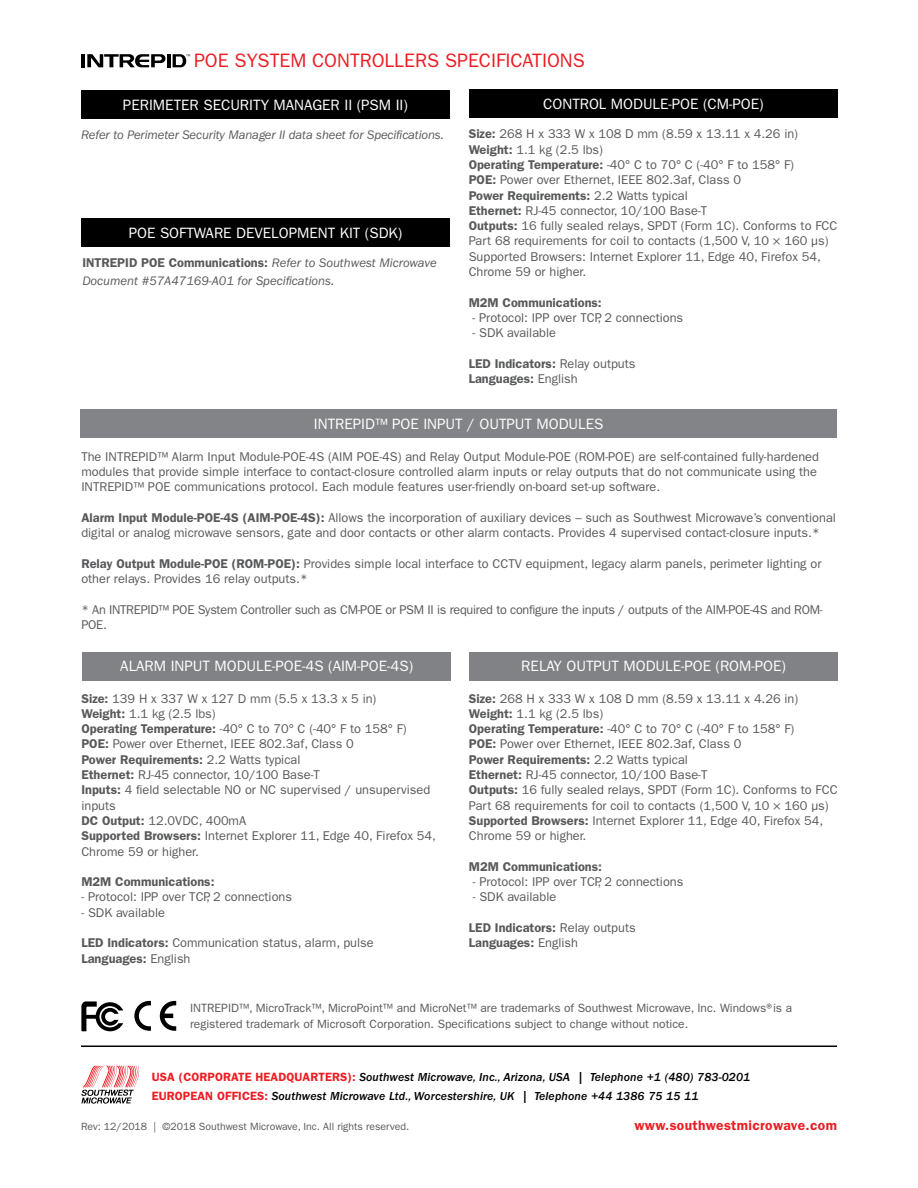
<style>
.page{position:relative;width:918px;height:1188px;background:#fff}
.page>*{position:absolute;margin:0;border:0;box-sizing:border-box;transform-origin:0 0}
.t1{font:19.5px "ITC Franklin Gothic Std";color:#ed1d24}
.t2{font:15px "ITC Franklin Gothic Std";color:#fff}
.t3{font:600 13.8px "ITC Franklin Gothic Std";letter-spacing:.025em;color:#ed1d24}
.t4{font:12.75px/15.3px "ITC Franklin Gothic Std";color:#58595b}
.t5{font:italic 12.75px/18px "ITC Franklin Gothic Std";letter-spacing:-.01em;color:#58595b}
.t6{font:600 12.75px/15.3px "ITC Franklin Gothic Std";color:#58595b}
.t7{font:12.75px/15.3px "ITC Franklin Gothic Std";letter-spacing:-.02em;color:#58595b}
.t8{font:12px/16.5px "ITC Franklin Gothic Std";color:#58595b}
.t9{font:12px/19.5px "ITC Franklin Gothic Std Med It";letter-spacing:.01em;color:#000}
.t10{font:10.5px "ITC Franklin Gothic Std";color:#58595b}
.s1{font-weight:600}
.s2{font-weight:400}
.s3{font-weight:600;font-style:normal}
.s4{font-family:"ITC Franklin Gothic Std";font-weight:600;color:#ed1d24}
</style>
<div class="page">
<div style="left:81px;top:91px;width:369px;height:28px;background:#000"></div>
<div style="left:469px;top:652px;width:369px;height:28px;background:#808285"></div>
<div style="left:81px;top:218px;width:369px;height:29px;background:#000"></div>
<div style="left:469px;top:90px;width:369px;height:28px;background:#000"></div>
<div style="left:82px;top:652px;width:369px;height:28px;background:#808285"></div>
<svg style="left:160px;top:1001px;width:16px;height:30px"></svg>
<svg style="left:134px;top:1001px;width:17px;height:30px"></svg>
<svg style="left:81px;top:1001px;width:42px;height:30px"></svg>
<div style="left:81px;top:410px;width:756px;height:28px;background:#828487"></div>
<hr style="left:81px;top:54px;width:4px;height:13px;background:#000">
<svg style="left:87px;top:54px;width:103px;height:13px"></svg>
<hr style="left:81px;top:1046px;width:756px;height:1px;background:#000">
<svg style="left:81px;top:1066px;width:58px;height:38px"></svg>
<h1 class="t1" style="left:194px;top:50px;width:392px">POE SYSTEM CONTROLLERS SPECIFICATIONS</h1>
<p class="t2" style="left:123px;top:96px;width:287px">PERIMETER SECURITY MANAGER II (PSM II)</p>
<p class="t2" style="left:543px;top:95px;width:222px">CONTROL MODULE-POE (CM-POE)</p>
<p class="t5" style="left:81px;top:126px;width:364px">Refer to Perimeter Security Manager II data sheet for Specifications.</p>
<p class="t4" style="left:469px;top:127px;width:370px"><span class="s1">Size:</span> 268 H x 333 W x 108 D mm (8.59 x 13.11 x 4.26 in)<br><span class="s1">Weight:</span> 1.1 kg (2.5 lbs)<br><span class="s1">Operating Temperature:</span> -40° C to 70° C (-40° F to 158° F)<br><span class="s1">POE:</span> Power over Ethernet, IEEE 802.3af, Class 0<br><span class="s1">Power Requirements:</span> 2.2 Watts typical<br><span class="s1">Ethernet:</span> RJ-45 connector, 10/100 Base-T<br><span class="s1">Outputs:</span> 16 fully sealed relays, SPDT (Form 1C). Conforms to FCC Part 68 requirements for coil to contacts (1,500 V, 10 × 160 μs)<br>Supported Browsers: Internet Explorer 11, Edge 40, Firefox 54, Chrome 59 or higher.</p>
<p class="t6" style="left:469px;top:295px;width:135px">M2M Communications:</p>
<p class="t4" style="left:473px;top:310px;width:212px">- Protocol: IPP over TCP, 2 connections</p>
<p class="t4" style="left:473px;top:325px;width:85px">- SDK available</p>
<p class="t6" style="left:469px;top:356px;width:168px">LED Indicators: <span class="s2">Relay outputs<br></span>Languages: <span class="s2">English</span></p>
<p class="t2" style="left:129px;top:224px;width:275px">POE SOFTWARE DEVELOPMENT KIT (SDK)</p>
<p class="t5" style="left:82px;top:254px;width:356px"><span class="s3">INTREPID POE Communications:</span> Refer to Southwest Microwave<br>Document #57A47169-A01 for Specifications.</p>
<p class="t2" style="left:314px;top:415px;width:291px">INTREPID™ POE INPUT / OUTPUT MODULES</p>
<p class="t4" style="left:81px;top:449px;width:739px">The INTREPID™ Alarm Input Module-POE-4S (AIM POE-4S) and Relay Output Module-POE (ROM-POE) are self-contained fully-hardened modules that provide simple interface to contact-closure controlled alarm inputs or relay outputs that do not communicate using the<br>INTREPID™ POE communications protocol. Each module features user-friendly on-board set-up software.</p>
<p class="t4" style="left:81px;top:510px;width:756px"><span class="s1">Alarm Input Module-POE-4S (AIM-POE-4S):</span> Allows the incorporation of auxiliary devices – such as Southwest Microwave’s conventional digital or analog microwave sensors, gate and door contacts or other alarm contacts. Provides 4 supervised contact-closure inputs.*</p>
<p class="t4" style="left:81px;top:556px;width:742px"><span class="s1">Relay Output Module-POE (ROM-POE):</span> Provides simple local interface to CCTV equipment, legacy alarm panels, perimeter lighting or other relays. Provides 16 relay outputs.*</p>
<p class="t7" style="left:81px;top:602px;width:743px">* An INTREPID™ POE System Controller such as CM-POE or PSM II is required to configure the inputs / outputs of the AIM-POE-4S and ROM-<br>POE.</p>
<p class="t2" style="left:120px;top:658px;width:295px">ALARM INPUT MODULE-POE-4S (AIM-POE-4S)</p>
<p class="t2" style="left:521px;top:658px;width:266px">RELAY OUTPUT MODULE-POE (ROM-POE)</p>
<p class="t4" style="left:81px;top:691px;width:356px"><span class="s1">Size:</span> 139 H x 337 W x 127 D mm (5.5 x 13.3 x 5 in)<br><span class="s1">Weight:</span> 1.1 kg (2.5 lbs)<br><span class="s1">Operating Temperature:</span> -40° C to 70° C (-40° F to 158° F)<br><span class="s1">POE:</span> Power over Ethernet, IEEE 802.3af, Class 0<br><span class="s1">Power Requirements:</span> 2.2 Watts typical<br><span class="s1">Ethernet:</span> RJ-45 connector, 10/100 Base-T<br><span class="s1">Inputs:</span> 4 field selectable NO or NC supervised / unsupervised inputs<br><span class="s1">DC Output:</span> 12.0VDC, 400mA<br><span class="s1">Supported Browsers:</span> Internet Explorer 11, Edge 40, Firefox 54, Chrome 59 or higher.</p>
<p class="t6" style="left:81px;top:874px;width:135px">M2M Communications:</p>
<p class="t4" style="left:81px;top:890px;width:212px">- Protocol: IPP over TCP, 2 connections</p>
<p class="t4" style="left:81px;top:905px;width:85px">- SDK available</p>
<p class="t4" style="left:81px;top:935px;width:294px"><span class="s1">LED Indicators:</span> Communication status, alarm, pulse<br><span class="s1">Languages:</span> English</p>
<p class="t8" style="left:190px;top:999px;width:604px">INTREPID™, MicroTrack™, MicroPoint™ and MicroNet™ are trademarks of Southwest Microwave, Inc. Windows®is a registered trademark of Microsoft Corporation. Specifications subject to change without notice.</p>
<p class="t4" style="left:469px;top:691px;width:370px"><span class="s1">Size:</span> 268 H x 333 W x 108 D mm (8.59 x 13.11 x 4.26 in)<br><span class="s1">Weight:</span> 1.1 kg (2.5 lbs)<br><span class="s1">Operating Temperature:</span> -40° C to 70° C (-40° F to 158° F)<br><span class="s1">POE:</span> Power over Ethernet, IEEE 802.3af, Class 0<br><span class="s1">Power Requirements:</span> 2.2 Watts typical<br><span class="s1">Ethernet:</span> RJ-45 connector, 10/100 Base-T<br><span class="s1">Outputs:</span> 16 fully sealed relays, SPDT (Form 1C). Conforms to FCC Part 68 requirements for coil to contacts (1,500 V, 10 × 160 μs)<br><span class="s1">Supported Browsers:</span> Internet Explorer 11, Edge 40, Firefox 54, Chrome 59 or higher.</p>
<p class="t6" style="left:469px;top:859px;width:135px">M2M Communications:</p>
<p class="t4" style="left:473px;top:874px;width:212px">- Protocol: IPP over TCP, 2 connections</p>
<p class="t4" style="left:473px;top:890px;width:85px">- SDK available</p>
<p class="t6" style="left:469px;top:920px;width:168px">LED Indicators: <span class="s2">Relay outputs<br></span>Languages: <span class="s2">English</span></p>
<p class="t9" style="left:152px;top:1067px;width:600px"><span class="s4">USA (CORPORATE HEADQUARTERS):</span> Southwest Microwave, Inc., Arizona, USA | Telephone +1 (480) 783-0201<br><span class="s4">EUROPEAN OFFICES:</span> Southwest Microwave Ltd., Worcestershire, UK | Telephone +44 1386 75 15 11</p>
<p class="t10" style="left:81px;top:1121px;width:330px">Rev: 12/2018 | ©2018 Southwest Microwave, Inc. All rights reserved.</p>
<p class="t3" style="left:634px;top:1117px;width:204px">www.southwestmicrowave.com</p>
</div>
